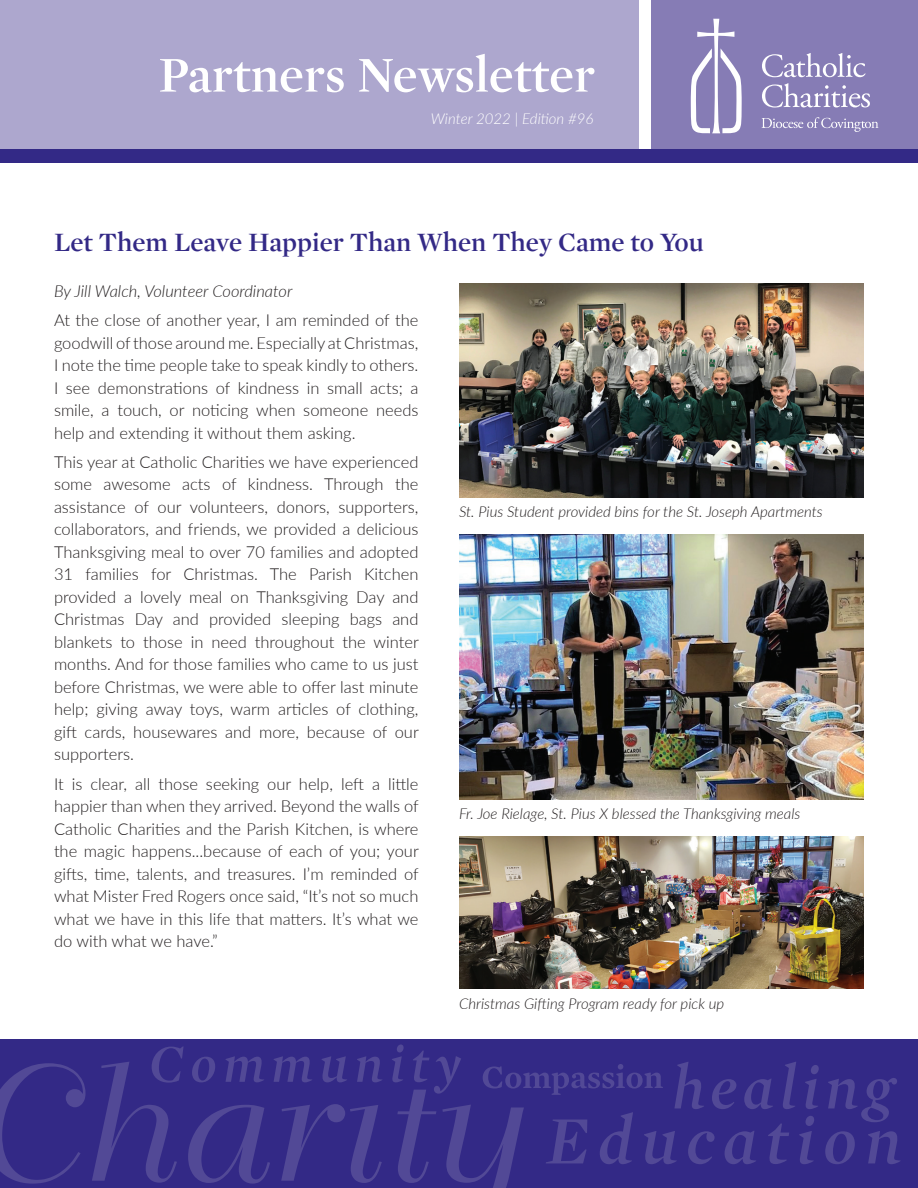
<style>
.page{position:relative;width:918px;height:1188px;background:#fff}
.page>*{position:absolute;margin:0;border:0;box-sizing:border-box;transform-origin:0 0}
.t1{font:600 51px "Mercury Display";color:#fff}
.t2{font:600 27px "Mercury Display";color:#332986}
.t3{font:300 16.5px/22.5px "Lato";color:#231f20;text-align:justify}
.t4{font:italic 300 16.5px "Lato";color:#231f20}
.t5{font:italic 300 15px "Lato";color:#231f20}
.t6{font:italic 300 15px "Lato";color:#fff}
</style>
<div class="page">
<div style="left:0;top:0;width:639px;height:152px;background:#ada7ce"></div>
<div style="left:651px;top:0;width:267px;height:152px;background:#867cb5"></div>
<svg style="left:691px;top:19px;width:51px;height:114px"></svg>
<svg style="left:762px;top:53px;width:104px;height:24px"></svg>
<svg style="left:762px;top:83px;width:108px;height:25px"></svg>
<svg style="left:762px;top:117px;width:116px;height:15px"></svg>
<div style="left:0;top:149px;width:918px;height:14px;background:#332986"></div>
<div style="left:0;top:1040px;width:918px;height:148px;background:#332986"></div>
<svg style="left:0;top:1063px;width:86px;height:121px"></svg>
<svg style="left:92px;top:1044px;width:808px;height:144px"></svg>
<img style="left:459px;top:535px;width:405px;height:264px">
<img style="left:459px;top:284px;width:405px;height:213px">
<img style="left:459px;top:836px;width:405px;height:153px">
<h1 class="t1" style="left:158px;top:45px;width:438px">Partners Newsletter</h1>
<p class="t6" style="left:431px;top:108px;width:164px">Winter 2022 | Edition #96</p>
<h2 class="t2" style="left:54px;top:226px;width:651px">Let Them Leave Happier Than When They Came to You</h2>
<p class="t4" style="left:54px;top:279px;width:240px">By Jill Walch, Volunteer Coordinator</p>
<p class="t3" style="left:54px;top:308px;width:366px">At the close of another year, I am reminded of the goodwill of those around me. Especially at Christmas, I note the time people take to speak kindly to others.<br>I see demonstrations of kindness in small acts; a smile, a touch, or noticing when someone needs help and extending it without them asking.</p>
<p class="t3" style="left:54px;top:450px;width:366px">This year at Catholic Charities we have experienced some awesome acts of kindness. Through the assistance of our volunteers, donors, supporters, collaborators, and friends, we provided a delicious Thanksgiving meal to over 70 families and adopted 31 families for Christmas. The Parish Kitchen provided a lovely meal on Thanksgiving Day and Christmas Day and provided sleeping bags and blankets to those in need throughout the winter months. And for those families who came to us just before Christmas, we were able to offer last minute help; giving away toys, warm articles of clothing, gift cards, housewares and more, because of our supporters.</p>
<p class="t3" style="left:54px;top:772px;width:366px">It is clear, all those seeking our help, left a little happier than when they arrived. Beyond the walls of Catholic Charities and the Parish Kitchen, is where the magic happens...because of each of you; your gifts, time, talents, and treasures. I’m reminded of what Mister Fred Rogers once said, “It’s not so much what we have in this life that matters. It’s what we do with what we have.”</p>
<p class="t5" style="left:459px;top:501px;width:365px">St. Pius Student provided bins for the St. Joseph Apartments</p>
<p class="t5" style="left:459px;top:803px;width:343px">Fr. Joe Rielage, St. Pius X blessed the Thanksgiving meals</p>
<p class="t5" style="left:459px;top:993px;width:267px">Christmas Gifting Program ready for pick up</p>
</div>
